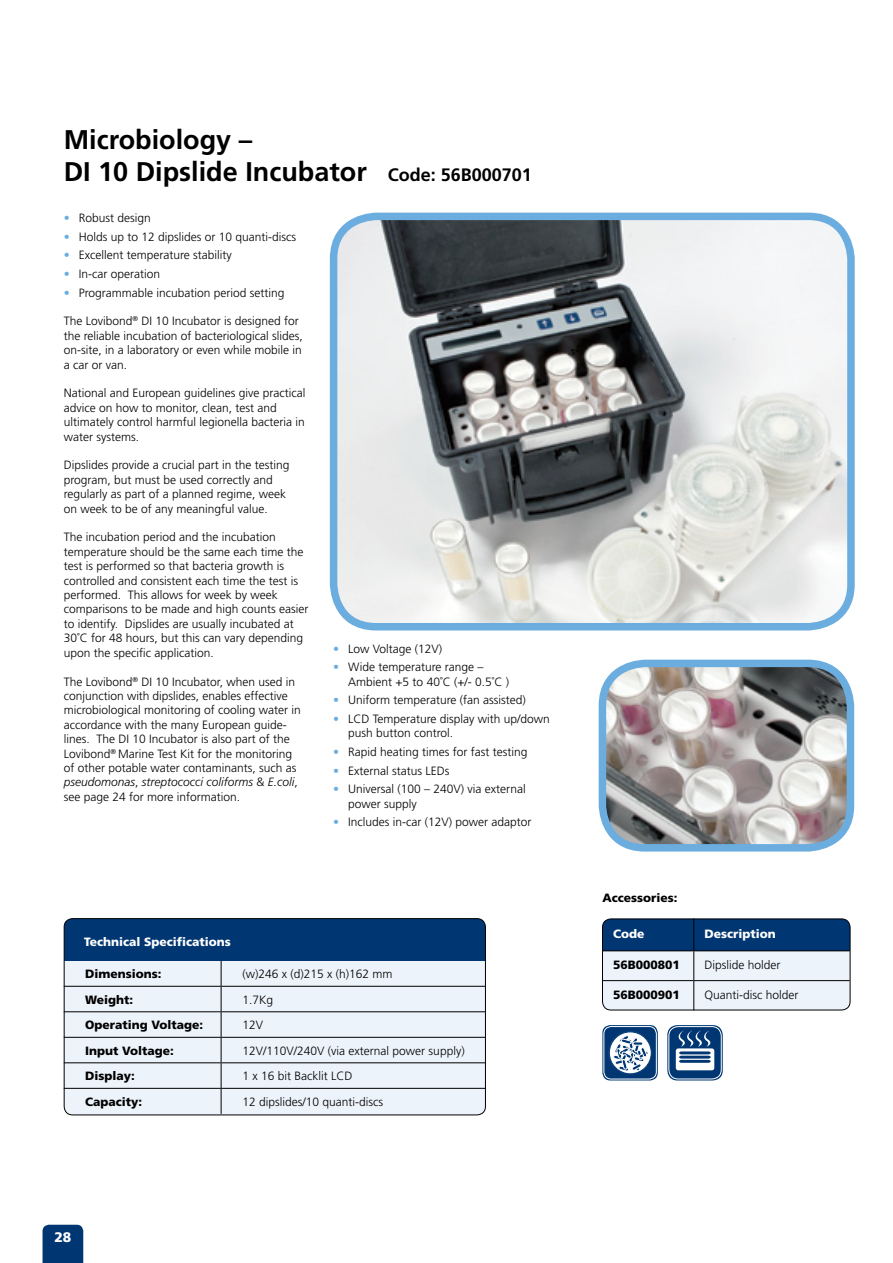
<style>
.page{position:relative;width:893px;height:1263px;background:#fff}
.page>*{position:absolute;margin:0;border:0;box-sizing:border-box;transform-origin:0 0}
.t1{font:700 27px/32.4px "Frutiger";color:#000}
.t2{font:900 13.8px "Frutiger";color:#fff}
.t3{font:300 12px/14.4px "Frutiger";color:#000}
.t4{font:900 12px "Frutiger";color:#000}
.t5{font:900 12px "Frutiger";color:#fff}
.s1{font-size:18px}
.s2{color:#6caddf}
.s3{font-style:italic}
</style>
<div class="page">
<div style="left:43px;top:1225px;width:40px;height:38px;background:#003773"></div>
<div style="left:602px;top:919px;width:248px;height:91px;background:#edf3fa;border-radius:9px"></div>
<div style="left:602px;top:919px;width:248px;height:32px;background:#003773"></div>
<div style="left:602px;top:918px;width:248px;height:92px;border:1px solid #000;border-radius:9px"></div>
<img style="left:335px;top:216px;width:511px;height:411px">
<div style="left:330px;top:213px;width:525px;height:417px;border:8px solid #6caddf;border-radius:43px"></div>
<img style="left:602px;top:663px;width:247px;height:185px">
<div style="left:599px;top:660px;width:255px;height:191px;border:8px solid #6caddf;border-radius:43px"></div>
<div style="left:64px;top:918px;width:421px;height:197px;background:#edf3fa;border-radius:9px"></div>
<div style="left:64px;top:918px;width:421px;height:43px;background:#003773"></div>
<div style="left:64px;top:918px;width:422px;height:197px;border:1px solid #000;border-radius:9px"></div>
<hr style="left:64px;top:986px;width:157px;height:1px;background:#000">
<hr style="left:221px;top:986px;width:265px;height:1px;background:#000">
<hr style="left:64px;top:1011px;width:157px;height:1px;background:#000">
<hr style="left:221px;top:1011px;width:265px;height:1px;background:#000">
<hr style="left:64px;top:1037px;width:157px;height:1px;background:#000">
<hr style="left:221px;top:1037px;width:265px;height:1px;background:#000">
<hr style="left:64px;top:1062px;width:157px;height:1px;background:#000">
<hr style="left:221px;top:1062px;width:265px;height:1px;background:#000">
<hr style="left:64px;top:1088px;width:157px;height:1px;background:#000">
<hr style="left:221px;top:1088px;width:265px;height:1px;background:#000">
<svg style="left:221px;top:961px;width:1px;height:153px"></svg>
<hr style="left:693px;top:918px;width:1px;height:32px;background:#000">
<hr style="left:602px;top:950px;width:92px;height:1px;background:#000">
<hr style="left:694px;top:950px;width:156px;height:1px;background:#000">
<hr style="left:602px;top:980px;width:92px;height:1px;background:#000">
<hr style="left:694px;top:980px;width:156px;height:1px;background:#000">
<svg style="left:693px;top:951px;width:1px;height:59px"></svg>
<div style="left:602px;top:1025px;width:56px;height:55px;background:#003773;border-radius:8px"></div>
<div style="left:603px;top:1026px;width:54px;height:53px;border:1px solid #fff;border-radius:7px"></div>
<svg style="left:609px;top:1031px;width:43px;height:43px"></svg>
<div style="left:608px;top:1031px;width:44px;height:44px;border:1px solid #003773;border-radius:50%"></div>
<svg style="left:613px;top:1035px;width:36px;height:36px"></svg>
<div style="left:609px;top:1032px;width:42px;height:42px;border:1px solid #003773;border-radius:50%"></div>
<div style="left:667px;top:1025px;width:56px;height:55px;background:#003773;border-radius:10px"></div>
<div style="left:668px;top:1026px;width:54px;height:53px;border:1px solid #fff;border-radius:9px"></div>
<svg style="left:676px;top:1030px;width:38px;height:40px"></svg>
<h1 class="t1" style="left:64px;top:123px;width:470px">Microbiology –<br>DI 10 Dipslide Incubator <span class="s1">Code: 56B000701</span></h1>
<p class="t3" style="left:64px;top:211px;width:89px"><span class="s2">•</span> Robust design</p>
<p class="t3" style="left:64px;top:229px;width:234px"><span class="s2">•</span> Holds up to 12 dipslides or 10 quanti-discs</p>
<p class="t3" style="left:64px;top:248px;width:170px"><span class="s2">•</span> Excellent temperature stability</p>
<p class="t3" style="left:64px;top:267px;width:98px"><span class="s2">•</span> In-car operation</p>
<p class="t3" style="left:64px;top:285px;width:222px"><span class="s2">•</span> Programmable incubation period setting</p>
<p class="t3" style="left:64px;top:314px;width:241px">The Lovibond<sup>®</sup> DI 10 Incubator is designed for the reliable incubation of bacteriological slides, on-site, in a laboratory or even while mobile in a car or van.</p>
<p class="t3" style="left:64px;top:386px;width:243px">National and European guidelines give practical advice on how to monitor, clean, test and ultimately control harmful legionella bacteria in water systems.</p>
<p class="t3" style="left:64px;top:458px;width:227px">Dipslides provide a crucial part in the testing program, but must be used correctly and regularly as part of a planned regime, week on week to be of any meaningful value.</p>
<p class="t3" style="left:64px;top:530px;width:246px">The incubation period and the incubation temperature should be the same each time the test is performed so that bacteria growth is controlled and consistent each time the test is performed. This allows for week by week comparisons to be made and high counts easier to identify. Dipslides are usually incubated at 30˚C for 48 hours, but this can vary depending upon the specific application.</p>
<p class="t3" style="left:64px;top:674px;width:239px">The Lovibond<sup>®</sup> DI 10 Incubator, when used in conjunction with dipslides, enables effective microbiological monitoring of cooling water in accordance with the many European guide&shy;lines. The DI 10 Incubator is also part of the Lovibond<sup>®</sup> Marine Test Kit for the monitoring of other potable water contaminants, such as <span class="s3">pseudomonas</span>, <span class="s3">streptococci coliforms</span> &amp; <span class="s3">E.coli</span>, see page 24 for more information.</p>
<p class="t3" style="left:333px;top:641px;width:111px"><span class="s2">•</span> Low Voltage (12V)</p>
<p class="t3" style="left:348px;top:660px;width:163px;text-indent:-15px"><span class="s2">•</span> Wide temperature range –<br>Ambient +5 to 40˚C (+/- 0.5˚C )</p>
<p class="t3" style="left:333px;top:693px;width:194px"><span class="s2">•</span> Uniform temperature (fan assisted)</p>
<p class="t3" style="left:348px;top:712px;width:203px;text-indent:-15px"><span class="s2">•</span> LCD Temperature display with up/down push button control.</p>
<p class="t3" style="left:333px;top:745px;width:196px"><span class="s2">•</span> Rapid heating times for fast testing</p>
<p class="t3" style="left:333px;top:763px;width:118px"><span class="s2">•</span> External status LEDs</p>
<p class="t3" style="left:348px;top:782px;width:179px;text-indent:-15px"><span class="s2">•</span> Universal (100 – 240V) via external power supply</p>
<p class="t3" style="left:333px;top:815px;width:200px"><span class="s2">•</span> Includes in-car (12V) power adaptor</p>
<p class="t5" style="left:84px;top:934px;width:148px">Technical Specifications</p>
<p class="t4" style="left:85px;top:967px;width:78px">Dimensions:</p>
<p class="t3" style="left:242px;top:967px;width:152px">(w)246 x (d)215 x (h)162 mm</p>
<p class="t4" style="left:85px;top:992px;width:50px">Weight:</p>
<p class="t3" style="left:242px;top:992px;width:32px">1.7Kg</p>
<p class="t4" style="left:85px;top:1018px;width:120px">Operating Voltage:</p>
<p class="t3" style="left:242px;top:1018px;width:22px">12V</p>
<p class="t4" style="left:85px;top:1043px;width:90px">Input Voltage:</p>
<p class="t3" style="left:242px;top:1043px;width:224px">12V/110V/240V (via external power supply)</p>
<p class="t4" style="left:85px;top:1069px;width:51px">Display:</p>
<p class="t3" style="left:242px;top:1069px;width:112px">1 x 16 bit Backlit LCD</p>
<p class="t4" style="left:85px;top:1094px;width:59px">Capacity:</p>
<p class="t3" style="left:242px;top:1094px;width:142px">12 dipslides/10 quanti-discs</p>
<p class="t2" style="left:54px;top:1229px;width:18px">28</p>
<p class="t4" style="left:602px;top:891px;width:77px">Accessories:</p>
<p class="t5" style="left:613px;top:927px;width:33px">Code</p>
<p class="t5" style="left:704px;top:927px;width:73px">Description</p>
<p class="t4" style="left:613px;top:958px;width:68px">56B000801</p>
<p class="t3" style="left:704px;top:958px;width:78px">Dipslide holder</p>
<p class="t4" style="left:613px;top:988px;width:68px">56B000901</p>
<p class="t3" style="left:704px;top:988px;width:96px">Quanti-disc holder</p>
</div>
